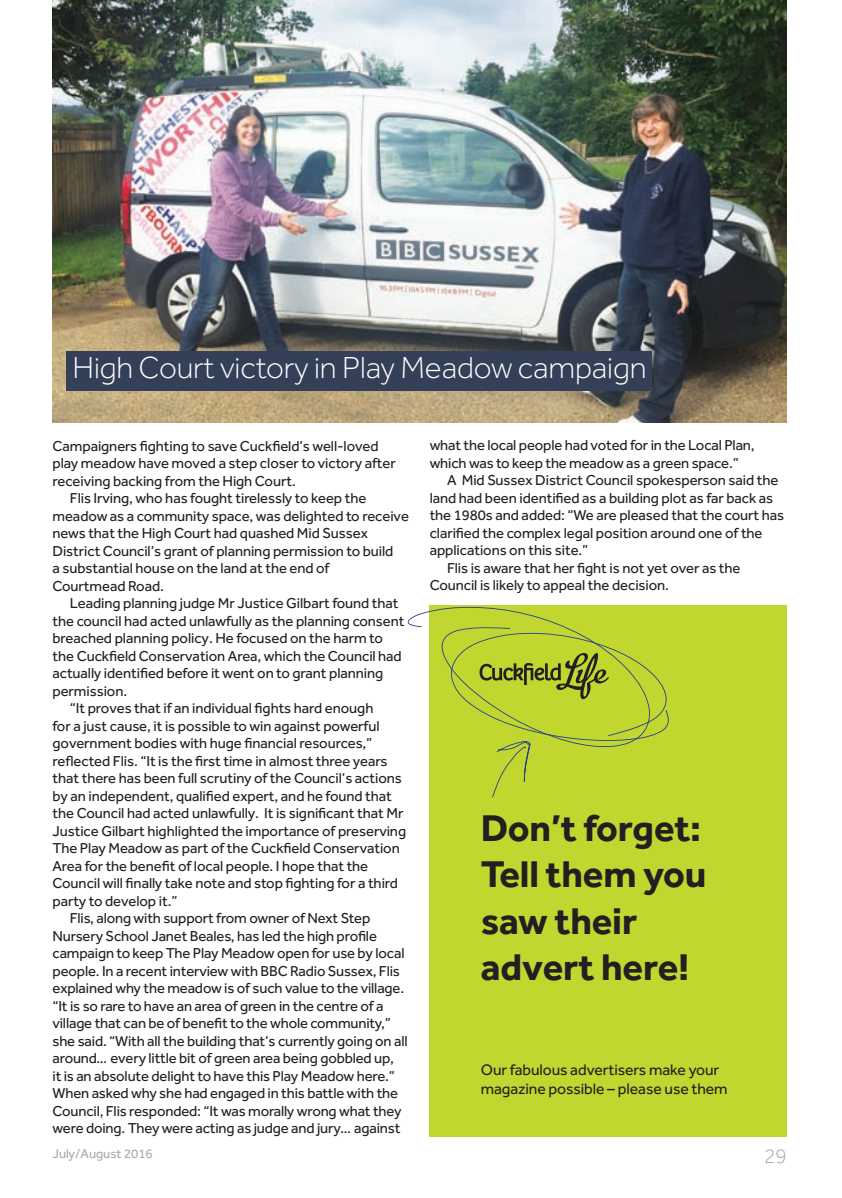
<style>
.page{position:relative;width:842px;height:1198px;background:#fff}
.page>*{position:absolute;margin:0;border:0;box-sizing:border-box;transform-origin:0 0}
.t1{font:700 38.5px/46.2px "Effra";letter-spacing:-.005em;color:#231f20}
.t2{font:300 31.5px "Effra";letter-spacing:-.005em;color:#fff}
.t3{font:300 21px "Effra";color:#a8a9ad}
.t4{font:15.75px/18.9px "Effra";letter-spacing:-.005em;color:#231f20}
.t5{font:14.88px/17.5px "Effra";letter-spacing:-.005em;color:#231f20}
.t6{font:13.12px "Effra";color:#a8a9ad}
</style>
<div class="page">
<img style="left:52px;top:0;width:735px;height:423px">
<div style="left:66px;top:351px;width:585px;height:40px;background:#344058"></div>
<div style="left:430px;top:605px;width:357px;height:531px;background:#c1d72f"></div>
<svg style="left:408px;top:607px;width:260px;height:190px"></svg>
<h2 class="t2" style="left:73px;top:350px;width:575px">High Court victory in Play Meadow campaign</h2>
<p class="t5" style="left:52px;top:436px;width:328px">Campaigners fighting to save Cuckfield’s well-loved</p>
<p class="t5" style="left:52px;top:454px;width:345px">play meadow have moved a step closer to victory after</p>
<p class="t5" style="left:52px;top:471px;width:245px">receiving backing from the High Court.</p>
<p class="t5" style="left:70px;top:489px;width:298px">Flis Irving, who has fought tirelessly to keep the</p>
<p class="t5" style="left:52px;top:506px;width:358px">meadow as a community space, was delighted to receive</p>
<p class="t5" style="left:52px;top:524px;width:317px">news that the High Court had quashed Mid Sussex</p>
<p class="t5" style="left:52px;top:541px;width:342px">District Council’s grant of planning permission to build</p>
<p class="t5" style="left:52px;top:559px;width:278px">a substantial house on the land at the end of</p>
<p class="t5" style="left:52px;top:576px;width:113px">Courtmead Road.</p>
<p class="t5" style="left:70px;top:594px;width:330px">Leading planning judge Mr Justice Gilbart found that</p>
<p class="t5" style="left:52px;top:611px;width:353px">the council had acted unlawfully as the planning consent</p>
<p class="t5" style="left:52px;top:629px;width:332px">breached planning policy. He focused on the harm to</p>
<p class="t5" style="left:52px;top:646px;width:351px">the Cuckfield Conservation Area, which the Council had</p>
<p class="t5" style="left:52px;top:664px;width:332px">actually identified before it went on to grant planning</p>
<p class="t5" style="left:52px;top:681px;width:76px">permission.</p>
<p class="t5" style="left:70px;top:699px;width:305px">“It proves that if an individual fights hard enough</p>
<p class="t5" style="left:52px;top:716px;width:328px">for a just cause, it is possible to win against powerful</p>
<p class="t5" style="left:52px;top:734px;width:321px">government bodies with huge financial resources,”</p>
<p class="t5" style="left:52px;top:751px;width:336px">reflected Flis. “It is the first time in almost three years</p>
<p class="t5" style="left:52px;top:769px;width:351px">that there has been full scrutiny of the Council’s actions</p>
<p class="t5" style="left:52px;top:786px;width:341px">by an independent, qualified expert, and he found that</p>
<p class="t5" style="left:52px;top:804px;width:352px">the Council had acted unlawfully. It is significant that Mr</p>
<p class="t5" style="left:52px;top:821px;width:355px">Justice Gilbart highlighted the importance of preserving</p>
<p class="t5" style="left:52px;top:839px;width:349px">The Play Meadow as part of the Cuckfield Conservation</p>
<p class="t5" style="left:52px;top:856px;width:317px">Area for the benefit of local people. I hope that the</p>
<p class="t5" style="left:52px;top:874px;width:347px">Council will finally take note and stop fighting for a third</p>
<p class="t5" style="left:52px;top:891px;width:126px">party to develop it.”</p>
<p class="t5" style="left:70px;top:909px;width:302px">Flis, along with support from owner of Next Step</p>
<p class="t5" style="left:52px;top:926px;width:326px">Nursery School Janet Beales, has led the high profile</p>
<p class="t5" style="left:52px;top:944px;width:353px">campaign to keep The Play Meadow open for use by local</p>
<p class="t5" style="left:52px;top:961px;width:349px">people. In a recent interview with BBC Radio Sussex, Flis</p>
<p class="t5" style="left:52px;top:979px;width:353px">explained why the meadow is of such value to the village.</p>
<p class="t5" style="left:52px;top:996px;width:332px">“It is so rare to have an area of green in the centre of a</p>
<p class="t5" style="left:52px;top:1014px;width:340px">village that can be of benefit to the whole community,”</p>
<p class="t5" style="left:52px;top:1031px;width:356px">she said. “With all the building that’s currently going on all</p>
<p class="t5" style="left:52px;top:1049px;width:343px">around… every little bit of green area being gobbled up,</p>
<p class="t5" style="left:52px;top:1066px;width:344px">it is an absolute delight to have this Play Meadow here.”</p>
<p class="t5" style="left:52px;top:1084px;width:347px">When asked why she had engaged in this battle with the</p>
<p class="t5" style="left:52px;top:1101px;width:350px">Council, Flis responded: “It was morally wrong what they</p>
<p class="t5" style="left:52px;top:1119px;width:349px">were doing. They were acting as judge and jury… against</p>
<p class="t5" style="left:430px;top:436px;width:326px">what the local people had voted for in the Local Plan, which was to keep the meadow as a green space.”</p>
<p class="t5" style="left:447px;top:471px;width:333px">A Mid Sussex District Council spokesperson said the</p>
<p class="t5" style="left:430px;top:489px;width:345px">land had been identified as a building plot as far back as</p>
<p class="t5" style="left:430px;top:506px;width:356px">the 1980s and added: “We are pleased that the court has</p>
<p class="t5" style="left:430px;top:524px;width:334px">clarified the complex legal position around one of the</p>
<p class="t5" style="left:430px;top:541px;width:160px">applications on this site.”</p>
<p class="t5" style="left:447px;top:559px;width:295px">Flis is aware that her fight is not yet over as the</p>
<p class="t5" style="left:430px;top:576px;width:241px">Council is likely to appeal the decision.</p>
<h1 class="t1" style="left:481px;top:804px;width:227px">Don’t forget:<br>Tell them you saw their advert here!</h1>
<p class="t4" style="left:481px;top:1059px;width:248px">Our fabulous advertisers make your magazine possible – please use them</p>
<p class="t6" style="left:52px;top:1145px;width:102px">July/August 2016</p>
<h3 class="t3" style="left:764px;top:1144px;width:24px">29</h3>
</div>
